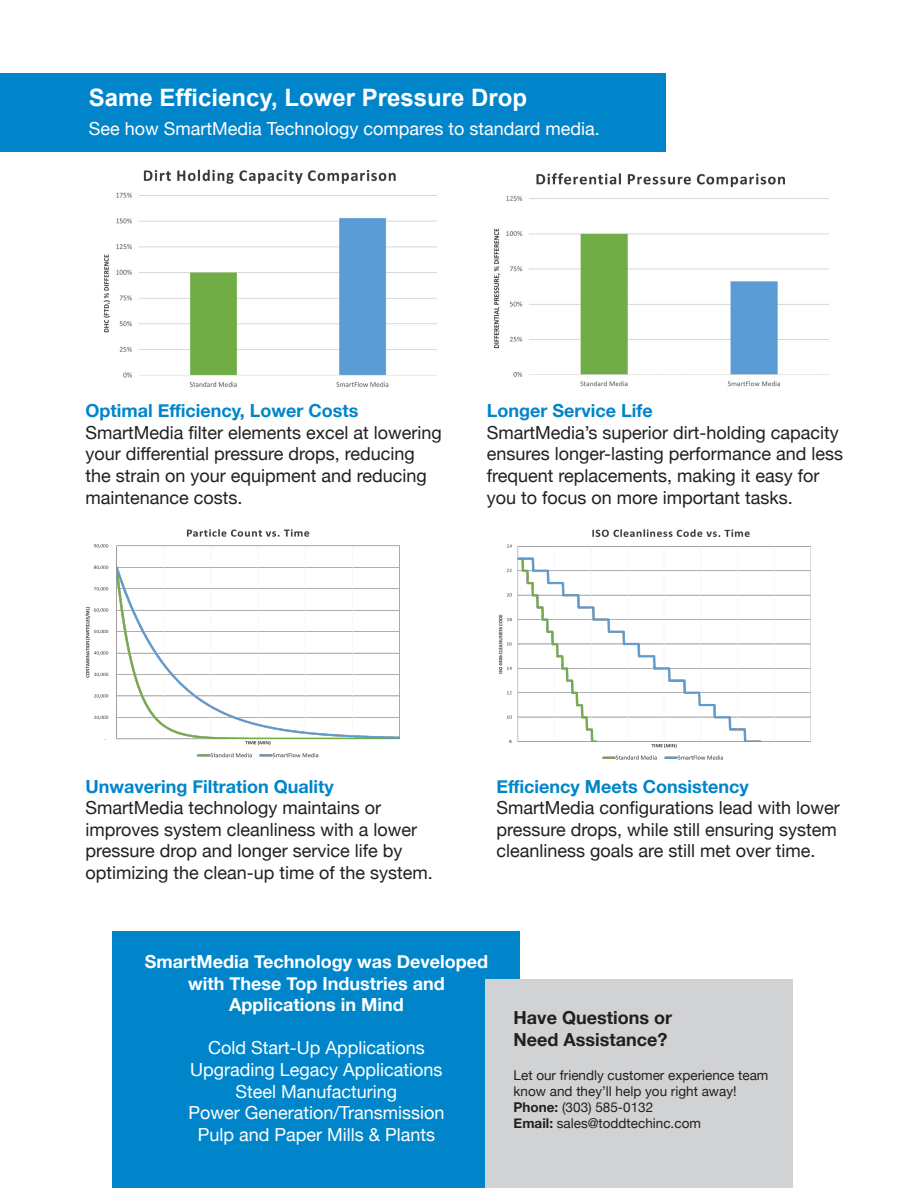
<style>
.page{position:relative;width:918px;height:1188px;background:#fff}
.page>*{position:absolute;margin:0;border:0;box-sizing:border-box;transform-origin:0 0}
.t1{font:700 24px "Arial";color:#fff}
.t2{font:18px/21.6px "Helvetica Neue";color:#231f20}
.t3{font:18px "Helvetica Neue";color:#fff}
.t4{font:700 18px/21.6px "Helvetica Neue";color:#fff;text-align:center}
.t5{font:700 18px "Helvetica Neue";color:#0085ca}
.t6{font:700 18px "Helvetica Neue";color:#231f20}
.t7{font:13.5px/16.2px "Helvetica Neue";color:#231f20}
.s1{font-weight:700;color:#0085ca}
.s2{font-weight:700}
</style>
<div class="page">
<div style="left:112px;top:932px;width:408px;height:256px;background:#0085ca"></div>
<div style="left:0;top:73px;width:666px;height:79px;background:#0085ca"></div>
<div style="left:486px;top:979px;width:307px;height:209px;background:#d1d2d4"></div>
<img style="left:103px;top:169px;width:334px;height:218px">
<img style="left:494px;top:173px;width:335px;height:214px">
<img style="left:498px;top:529px;width:313px;height:231px">
<img style="left:85px;top:529px;width:315px;height:229px">
<p class="t1" style="left:89px;top:82px;width:440px">Same Efficiency, Lower Pressure Drop</p>
<p class="t3" style="left:89px;top:116px;width:513px">See how SmartMedia Technology compares to standard media.</p>
<p class="t2" style="left:85px;top:401px;width:358px"><span class="s1">Optimal Efficiency, Lower Costs </span>SmartMedia filter elements excel at lowering your differential pressure drops, reducing the strain on your equipment and reducing maintenance costs.</p>
<p class="t5" style="left:487px;top:397px;width:168px">Longer Service Life</p>
<p class="t2" style="left:487px;top:423px;width:358px">SmartMedia’s superior dirt-holding capacity ensures longer-lasting performance and less frequent replacements, making it easy for you to focus on more important tasks.</p>
<p class="t5" style="left:85px;top:772px;width:250px">Unwavering Filtration Quality</p>
<p class="t2" style="left:85px;top:798px;width:297px">SmartMedia technology maintains or</p>
<p class="t2" style="left:85px;top:820px;width:349px">improves system cleanliness with a lower pressure drop and longer service life by optimizing the clean-up time of the system.</p>
<p class="t5" style="left:496px;top:772px;width:254px">Efficiency Meets Consistency</p>
<p class="t2" style="left:496px;top:798px;width:345px">SmartMedia configurations lead with lower pressure drops, while still ensuring system cleanliness goals are still met over time.</p>
<p class="t4" style="left:145px;top:951px;width:345px">SmartMedia Technology was Developed with These Top Industries and</p>
<p class="t4" style="left:229px;top:994px;width:176px">Applications in Mind</p>
<p class="t3" style="left:208px;top:1035px;width:218px">Cold Start-Up Applications</p>
<p class="t3" style="left:190px;top:1057px;width:254px">Upgrading Legacy Applications</p>
<p class="t3" style="left:236px;top:1078px;width:163px">Steel Manufacturing</p>
<p class="t3" style="left:188px;top:1100px;width:257px">Power Generation/Transmission</p>
<p class="t3" style="left:198px;top:1121px;width:239px">Pulp and Paper Mills &amp; Plants</p>
<p class="t6" style="left:514px;top:1004px;width:160px">Have Questions or</p>
<p class="t6" style="left:514px;top:1025px;width:155px">Need Assistance?</p>
<p class="t7" style="left:514px;top:1068px;width:256px">Let our friendly customer experience team know and they’ll help you right away!</p>
<p class="t7" style="left:514px;top:1100px;width:141px"><span class="s2">Phone:</span> (303) 585-0132</p>
<p class="t7" style="left:514px;top:1116px;width:189px"><span class="s2">Email:</span> sales@toddtechinc.com</p>
</div>
